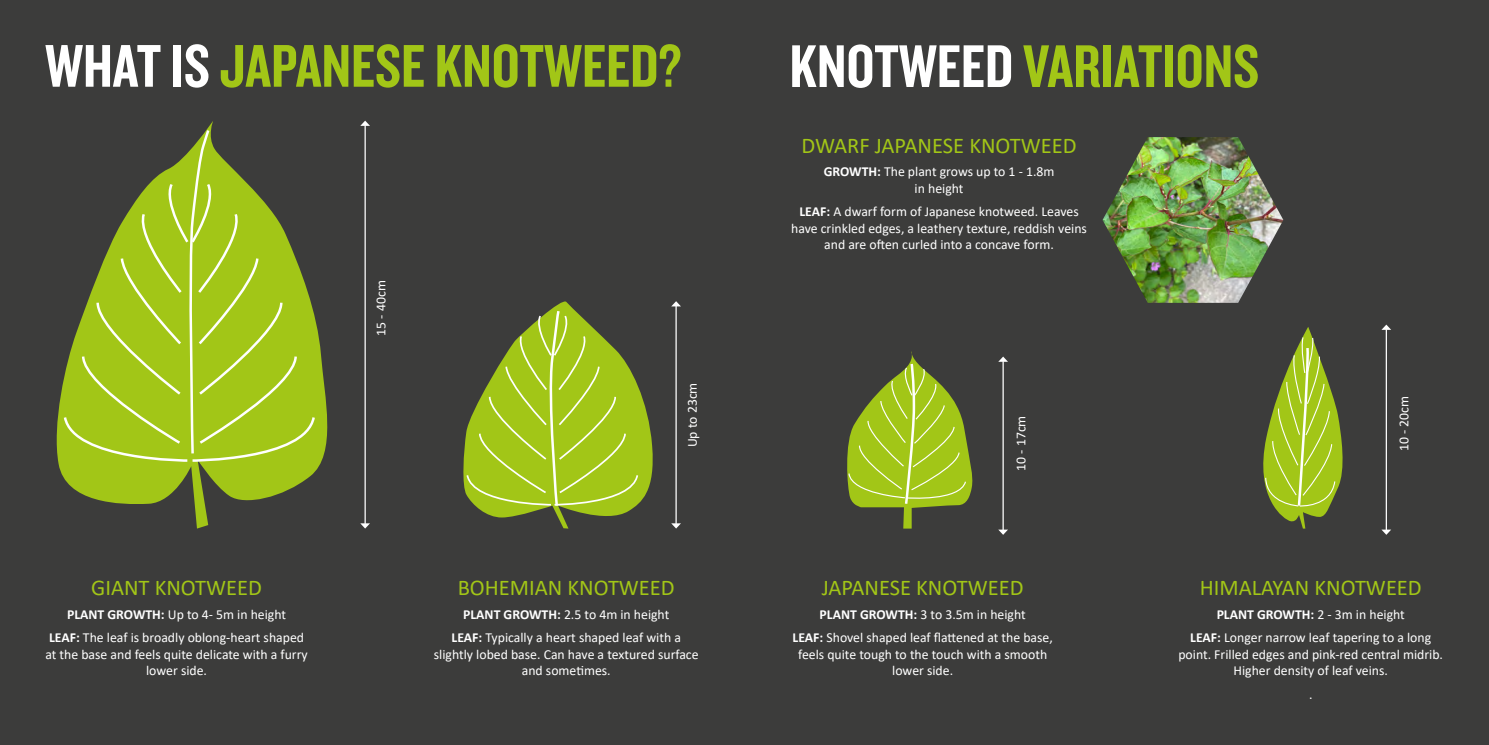
<style>
.page{position:relative;width:1489px;height:745px;background:#fff}
.page>*{position:absolute;margin:0;border:0;box-sizing:border-box;transform-origin:0 0}
.t1{font:62.5px "Knockout HTF49 Liteweight";color:#a2c617}
.t2{font:22.5px "Calibri";color:#a2c617}
.t3{font:18.38px "Knockout HTF49 Liteweight";color:#a2c617}
.t4{font:13.75px/16.5px "Calibri";color:#fff;text-align:center}
.s1{color:#fff}
.s2{font-weight:700}
</style>
<div class="page">
<div style="left:0;top:0;width:1488px;height:744px;background:#3c3c3b"></div>
<svg style="left:58px;top:323px;width:270px;height:205px"></svg>
<svg style="left:463px;top:301px;width:190px;height:227px"></svg>
<svg style="left:56px;top:121px;width:260px;height:342px"></svg>
<hr style="left:364px;top:125px;width:2px;height:398px;background:#fff">
<svg style="left:360px;top:120px;width:10px;height:6px"></svg>
<svg style="left:360px;top:523px;width:10px;height:5px"></svg>
<hr style="left:675px;top:305px;width:1px;height:218px;background:#fff">
<svg style="left:671px;top:301px;width:10px;height:5px"></svg>
<svg style="left:671px;top:523px;width:10px;height:5px"></svg>
<svg style="left:465px;top:308px;width:174px;height:199px"></svg>
<img style="left:1102px;top:137px;width:181px;height:165px">
<hr style="left:1002px;top:361px;width:1px;height:169px;background:#fff">
<svg style="left:999px;top:356px;width:8px;height:5px"></svg>
<svg style="left:998px;top:529px;width:9px;height:5px"></svg>
<hr style="left:1385px;top:329px;width:1px;height:201px;background:#fff">
<svg style="left:1382px;top:324px;width:8px;height:5px"></svg>
<svg style="left:1381px;top:529px;width:9px;height:5px"></svg>
<svg style="left:847px;top:351px;width:126px;height:177px"></svg>
<svg style="left:1263px;top:327px;width:80px;height:201px"></svg>
<h1 class="t1" style="left:45px;top:34px;width:638px"><span class="s1">WHAT IS</span> JAPANESE KNOTWEED?</h1>
<h3 class="t3" style="left:547px;top:42px;width:155px">JAPANESE KNOTWEED LTD</h3>
<h1 class="t1" style="left:789px;top:34px;width:471px"><span class="s1">KNOTWEED</span> VARIATIONS</h1>
<h2 class="t2" style="left:91px;top:571px;width:172px">GIANT KNOTWEED</h2>
<p class="t4" style="left:49px;top:601px;width:256px;line-height:23.6px"><span class="s2">PLANT GROWTH:</span> Up to 4- 5m in height<br><span class="s2">LEAF:</span> The leaf is broadly oblong-heart shaped</p>
<p class="t4" style="left:45px;top:645px;width:264px">at the base and feels quite delicate with a furry lower side.</p>
<p class="t4" style="left:372px;top:335px;width:57px;rotate:-90deg">15 - 40cm</p>
<p class="t4" style="left:683px;top:447px;width:66px;rotate:-90deg">Up to 23cm</p>
<h2 class="t2" style="left:457px;top:571px;width:218px">BOHEMIAN KNOTWEED</h2>
<p class="t4" style="left:451px;top:601px;width:231px;line-height:23.6px"><span class="s2">PLANT GROWTH:</span> 2.5 to 4m in height<br><span class="s2">LEAF:</span> Typically a heart shaped leaf with a</p>
<p class="t4" style="left:434px;top:645px;width:266px">slightly lobed base. Can have a textured surface and sometimes.</p>
<h2 class="t2" style="left:801px;top:129px;width:277px">DWARF JAPANESE KNOTWEED</h2>
<p class="t4" style="left:823px;top:163px;width:232px"><span class="s2">GROWTH:</span> The plant grows up to 1 - 1.8m in height</p>
<p class="t4" style="left:791px;top:203px;width:297px"><span class="s2">LEAF:</span> A dwarf form of Japanese knotweed. Leaves have crinkled edges, a leathery texture, reddish veins and are often curled into a concave form.</p>
<p class="t4" style="left:1012px;top:470px;width:57px;rotate:-90deg">10 - 17cm</p>
<h2 class="t2" style="left:821px;top:571px;width:203px">JAPANESE KNOTWEED</h2>
<p class="t4" style="left:792px;top:601px;width:262px;line-height:23.6px"><span class="s2">PLANT GROWTH:</span> 3 to 3.5m in height<br><span class="s2">LEAF:</span> Shovel shaped leaf flattened at the base,</p>
<p class="t4" style="left:798px;top:645px;width:250px">feels quite tough to the touch with a smooth lower side.</p>
<p class="t4" style="left:1395px;top:451px;width:57px;rotate:-90deg">10 - 20cm</p>
<h2 class="t2" style="left:1199px;top:571px;width:223px">HIMALAYAN KNOTWEED</h2>
<p class="t4" style="left:1190px;top:601px;width:242px;line-height:23.6px"><span class="s2">PLANT GROWTH:</span> 2 - 3m in height<br><span class="s2">LEAF:</span> Longer narrow leaf tapering to a long</p>
<p class="t4" style="left:1178px;top:645px;width:266px">point. Frilled edges and pink-red central midrib.<br>Higher density of leaf veins.</p>
<p class="t4" style="left:1308px;top:685px;width:5px">.</p>
</div>
